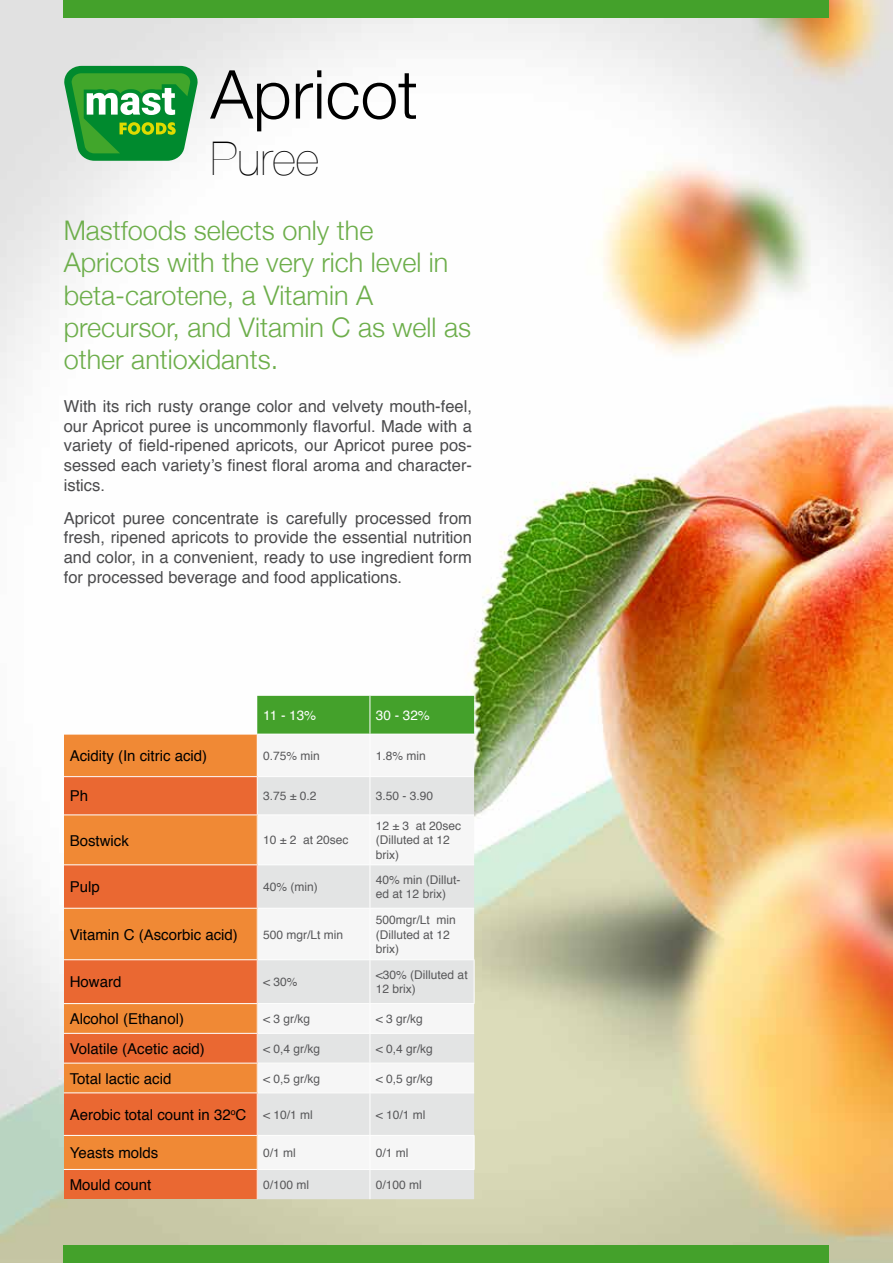
<style>
.page{position:relative;width:893px;height:1263px;background:#fff}
.page>*{position:absolute;margin:0;border:0;box-sizing:border-box;transform-origin:0 0}
.t1{font:300 67.5px "Helvetica Neue";color:#000}
.t2{font:200 46.5px "Helvetica Neue";color:#000}
.t3{font:300 27px/32.4px "Helvetica Neue";color:#6dae4b}
.t4{font:16.5px/19.8px "Helvetica";color:#4b4b4d;text-align:justify}
.t5{font:15px "Helvetica";color:#000}
.t6{font:13.5px "Helvetica";color:#fff}
.t7{font:12px/14.4px "Helvetica";color:#58585a}
.s1{font-size:12px;color:#58585a}
</style>
<div class="page">
<img style="left:0;top:0;width:893px;height:1263px">
<svg style="left:64px;top:66px;width:134px;height:95px;background:#4aa957"></svg>
<div style="left:257px;top:696px;width:217px;height:38px;background:#44a12b"></div>
<div style="left:64px;top:734px;width:193px;height:43px;background:#f08935"></div>
<div style="left:258px;top:735px;width:216px;height:41px;background:#f6f6f6"></div>
<div style="left:64px;top:777px;width:193px;height:38px;background:#ea6832"></div>
<svg style="left:258px;top:777px;width:216px;height:422px;fill:#e3e4e4"></svg>
<div style="left:64px;top:815px;width:193px;height:50px;background:#f08935"></div>
<div style="left:64px;top:865px;width:193px;height:43px;background:#ea6832"></div>
<div style="left:64px;top:908px;width:193px;height:52px;background:#f08935"></div>
<div style="left:64px;top:960px;width:193px;height:43px;background:#ea6832"></div>
<div style="left:64px;top:1003px;width:193px;height:30px;background:#f08935"></div>
<div style="left:64px;top:1033px;width:193px;height:30px;background:#ea6832"></div>
<div style="left:64px;top:1063px;width:193px;height:30px;background:#f08935"></div>
<div style="left:64px;top:1093px;width:193px;height:42px;background:#ea6832"></div>
<div style="left:64px;top:1135px;width:193px;height:34px;background:#f08935"></div>
<div style="left:64px;top:1169px;width:193px;height:30px;background:#ea6832"></div>
<hr style="left:64px;top:776px;width:193px;height:1px;background:#fff">
<hr style="left:257px;top:776px;width:113px;height:1px;background:#fff">
<hr style="left:370px;top:776px;width:104px;height:1px;background:#fff">
<hr style="left:64px;top:814px;width:193px;height:1px;background:#fff">
<hr style="left:257px;top:814px;width:113px;height:1px;background:#fff">
<hr style="left:370px;top:814px;width:104px;height:1px;background:#fff">
<hr style="left:64px;top:864px;width:193px;height:1px;background:#fff">
<hr style="left:257px;top:864px;width:113px;height:1px;background:#fff">
<hr style="left:370px;top:864px;width:104px;height:1px;background:#fff">
<hr style="left:64px;top:908px;width:193px;height:1px;background:#fff">
<hr style="left:257px;top:908px;width:113px;height:1px;background:#fff">
<hr style="left:370px;top:908px;width:104px;height:1px;background:#fff">
<hr style="left:64px;top:959px;width:193px;height:1px;background:#fff">
<hr style="left:257px;top:959px;width:113px;height:1px;background:#fff">
<hr style="left:370px;top:959px;width:104px;height:1px;background:#fff">
<hr style="left:64px;top:1003px;width:193px;height:1px;background:#fff">
<hr style="left:257px;top:1003px;width:113px;height:1px;background:#fff">
<hr style="left:370px;top:1003px;width:104px;height:1px;background:#fff">
<hr style="left:64px;top:1033px;width:193px;height:1px;background:#fff">
<hr style="left:257px;top:1033px;width:113px;height:1px;background:#fff">
<hr style="left:370px;top:1033px;width:104px;height:1px;background:#fff">
<hr style="left:64px;top:1063px;width:193px;height:1px;background:#fff">
<hr style="left:257px;top:1063px;width:113px;height:1px;background:#fff">
<hr style="left:370px;top:1063px;width:104px;height:1px;background:#fff">
<hr style="left:64px;top:1092px;width:193px;height:1px;background:#fff">
<hr style="left:257px;top:1092px;width:113px;height:1px;background:#fff">
<hr style="left:370px;top:1092px;width:104px;height:1px;background:#fff">
<hr style="left:64px;top:1135px;width:193px;height:1px;background:#fff">
<hr style="left:257px;top:1135px;width:113px;height:1px;background:#fff">
<hr style="left:370px;top:1135px;width:104px;height:1px;background:#fff">
<hr style="left:64px;top:1169px;width:193px;height:1px;background:#fff">
<hr style="left:257px;top:1169px;width:113px;height:1px;background:#fff">
<hr style="left:370px;top:1169px;width:104px;height:1px;background:#fff">
<hr style="left:370px;top:696px;width:1px;height:38px;background:#fff">
<hr style="left:64px;top:734px;width:193px;height:1px;background:#fff">
<hr style="left:257px;top:734px;width:113px;height:1px;background:#fff">
<hr style="left:370px;top:734px;width:104px;height:1px;background:#fff">
<hr style="left:257px;top:734px;width:1px;height:42px;background:#fff">
<hr style="left:370px;top:734px;width:1px;height:42px;background:#fff">
<hr style="left:257px;top:777px;width:1px;height:37px;background:#fff">
<hr style="left:370px;top:777px;width:1px;height:37px;background:#fff">
<hr style="left:257px;top:815px;width:1px;height:49px;background:#fff">
<hr style="left:370px;top:815px;width:1px;height:49px;background:#fff">
<hr style="left:257px;top:865px;width:1px;height:43px;background:#fff">
<hr style="left:370px;top:865px;width:1px;height:43px;background:#fff">
<hr style="left:257px;top:908px;width:1px;height:51px;background:#fff">
<hr style="left:370px;top:908px;width:1px;height:51px;background:#fff">
<hr style="left:257px;top:960px;width:1px;height:43px;background:#fff">
<hr style="left:370px;top:960px;width:1px;height:43px;background:#fff">
<hr style="left:474px;top:960px;width:1px;height:43px;background:#fff">
<svg style="left:257px;top:1004px;width:1px;height:88px"></svg>
<svg style="left:370px;top:1004px;width:1px;height:88px"></svg>
<hr style="left:257px;top:1093px;width:1px;height:42px;background:#fff">
<hr style="left:370px;top:1093px;width:1px;height:42px;background:#fff">
<hr style="left:257px;top:1136px;width:1px;height:33px;background:#fff">
<hr style="left:370px;top:1136px;width:1px;height:33px;background:#fff">
<hr style="left:474px;top:1136px;width:1px;height:33px;background:#fff">
<svg style="left:257px;top:1170px;width:1px;height:29px"></svg>
<svg style="left:370px;top:1170px;width:1px;height:29px"></svg>
<div style="left:64px;top:0;width:765px;height:17px;background:#44a12b"></div>
<div style="left:64px;top:1246px;width:765px;height:17px;background:#44a12b"></div>
<h1 class="t1" style="left:210px;top:40px;width:209px">Apricot</h1>
<h2 class="t2" style="left:210px;top:122px;width:110px">Puree</h2>
<h3 class="t3" style="left:64px;top:212px;width:409px">Mastfoods selects only the<br>Apricots with the very rich level in beta-carotene, a Vitamin A precursor, and Vitamin C as well as other antioxidants.</h3>
<p class="t4" style="left:64px;top:397px;width:410px">With its rich rusty orange color and velvety mouth-feel, our Apricot puree is uncommonly flavorful. Made with a variety of field-ripened apricots, our Apricot puree pos&shy;sessed each variety’s finest floral aroma and character&shy;istics.</p>
<p class="t4" style="left:64px;top:508px;width:410px">Apricot puree concentrate is carefully processed from fresh, ripened apricots to provide the essential nutrition and color, in a convenient, ready to use ingredient form for processed beverage and food applications.</p>
<p class="t6" style="left:263px;top:705px;width:55px">11 - 13%</p>
<p class="t6" style="left:376px;top:705px;width:56px">30 - 32%</p>
<p class="t5" style="left:70px;top:744px;width:139px">Acidity (In citric acid)</p>
<p class="t7" style="left:263px;top:749px;width:58px">0.75% min</p>
<p class="t7" style="left:376px;top:749px;width:52px">1.8% min</p>
<p class="t5" style="left:70px;top:784px;width:20px">Ph</p>
<p class="t7" style="left:263px;top:789px;width:55px">3.75 ± 0.2</p>
<p class="t7" style="left:376px;top:789px;width:59px">3.50 - 3.90</p>
<p class="t5" style="left:70px;top:829px;width:61px">Bostwick</p>
<p class="t7" style="left:263px;top:833px;width:87px">10 ± 2 at 20sec</p>
<p class="t7" style="left:376px;top:819px;width:87px">12 ± 3 at 20sec (Dilluted at 12 brix)</p>
<p class="t5" style="left:70px;top:875px;width:32px">Pulp</p>
<p class="t7" style="left:263px;top:880px;width:56px">40% (min)</p>
<p class="t7" style="left:376px;top:873px;width:86px">40% min (Dillut&shy;ed at 12 brix)</p>
<p class="t5" style="left:70px;top:923px;width:170px">Vitamin C (Αscorbic acid)</p>
<p class="t7" style="left:263px;top:927px;width:82px">500 mgr/Lt min</p>
<p class="t7" style="left:376px;top:913px;width:82px">500mgr/Lt min (Dilluted at 12 brix)</p>
<p class="t5" style="left:70px;top:970px;width:53px">Howard</p>
<p class="t7" style="left:263px;top:975px;width:36px">&lt; 30%</p>
<p class="t7" style="left:376px;top:968px;width:93px">&lt;30% (Dilluted at<br>12 brix)</p>
<p class="t5" style="left:70px;top:1007px;width:116px">Alcohol (Ethanol)</p>
<p class="t7" style="left:263px;top:1012px;width:49px">&lt; 3 gr/kg</p>
<p class="t7" style="left:376px;top:1012px;width:49px">&lt; 3 gr/kg</p>
<p class="t5" style="left:70px;top:1037px;width:137px">Volatile (Acetic acid)</p>
<p class="t7" style="left:263px;top:1042px;width:59px">&lt; 0,4 gr/kg</p>
<p class="t7" style="left:376px;top:1042px;width:59px">&lt; 0,4 gr/kg</p>
<p class="t5" style="left:70px;top:1067px;width:103px">Total lactic acid</p>
<p class="t7" style="left:263px;top:1071px;width:59px">&lt; 0,5 gr/kg</p>
<p class="t7" style="left:376px;top:1071px;width:59px">&lt; 0,5 gr/kg</p>
<p class="t5" style="left:70px;top:1103px;width:245px">Aerobic total count in 32<sup>o</sup>C <span class="s1">&lt; 10/1 ml</span></p>
<p class="t7" style="left:376px;top:1107px;width:51px">&lt; 10/1 ml</p>
<p class="t5" style="left:70px;top:1141px;width:90px">Yeasts molds</p>
<p class="t7" style="left:263px;top:1146px;width:34px">0/1 ml</p>
<p class="t7" style="left:376px;top:1146px;width:34px">0/1 ml</p>
<p class="t5" style="left:70px;top:1173px;width:83px">Mould count</p>
<p class="t7" style="left:263px;top:1178px;width:48px">0/100 ml</p>
<p class="t7" style="left:376px;top:1178px;width:48px">0/100 ml</p>
</div>
